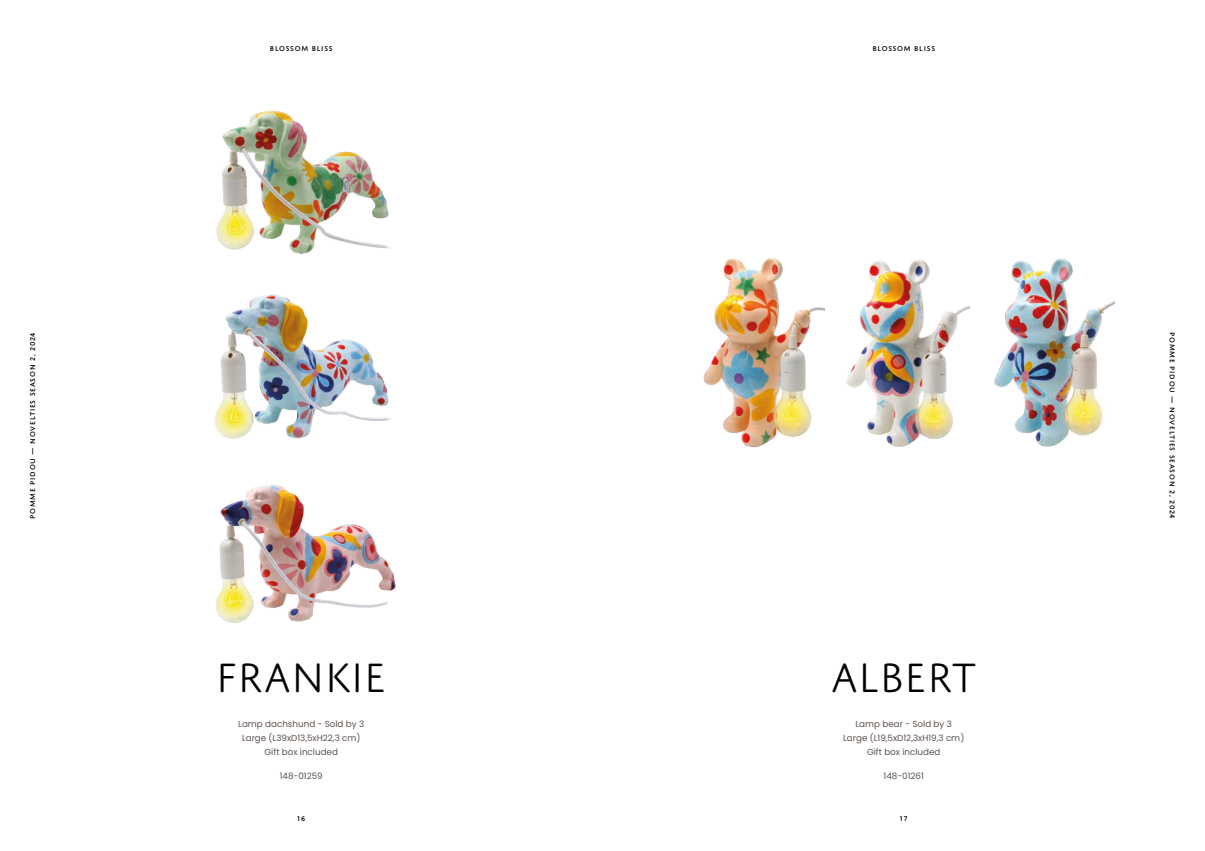
<style>
.page{position:relative;width:1205px;height:851px;background:#fff}
.page>*{position:absolute;margin:0;border:0;box-sizing:border-box;transform-origin:0 0}
.t1{font:300 43.75px "Domus Titling";color:#000}
.t2{font:8.75px/13.8px "Poppins";color:#5d524d;text-align:center}
.t3{font:500 7.5px "Domus Titling";letter-spacing:.1em;color:#000}
</style>
<div class="page">
<img style="left:216px;top:110px;width:174px;height:144px">
<img style="left:214px;top:294px;width:177px;height:145px">
<img style="left:216px;top:484px;width:180px;height:139px">
<img style="left:703px;top:257px;width:121px;height:191px">
<img style="left:994px;top:258px;width:120px;height:189px">
<img style="left:846px;top:259px;width:123px;height:188px">
<p class="t3" style="left:28px;top:518px;width:188px;rotate:-90deg">POMME PIDOU — NOVELTIES season 2, 2024</p>
<p class="t3" style="left:270px;top:44px;width:64px">BLOSSOM BLISS</p>
<p class="t3" style="left:872px;top:44px;width:64px">BLOSSOM BLISS</p>
<h1 class="t1" style="left:216px;top:653px;width:172px">FRANKIE</h1>
<h1 class="t1" style="left:831px;top:653px;width:148px">ALBERT</h1>
<p class="t2" style="left:238px;top:717px;width:127px">Lamp dachshund - Sold by 3<br>Large (L39xD13,5xH22,3 cm)<br>Gift box included</p>
<p class="t2" style="left:843px;top:717px;width:123px">Lamp bear - Sold by 3<br>Large (L19,5xD12,3xH19,3 cm)<br>Gift box included</p>
<p class="t2" style="left:280px;top:769px;width:44px">148-01259</p>
<p class="t2" style="left:883px;top:769px;width:42px">148-01261</p>
<p class="t3" style="left:297px;top:813px;width:10px">16</p>
<p class="t3" style="left:900px;top:813px;width:9px">17</p>
<p class="t3" style="left:1176px;top:332px;width:188px;rotate:90deg">POMME PIDOU — NOVELTIES season 2, 2024</p>
</div>
